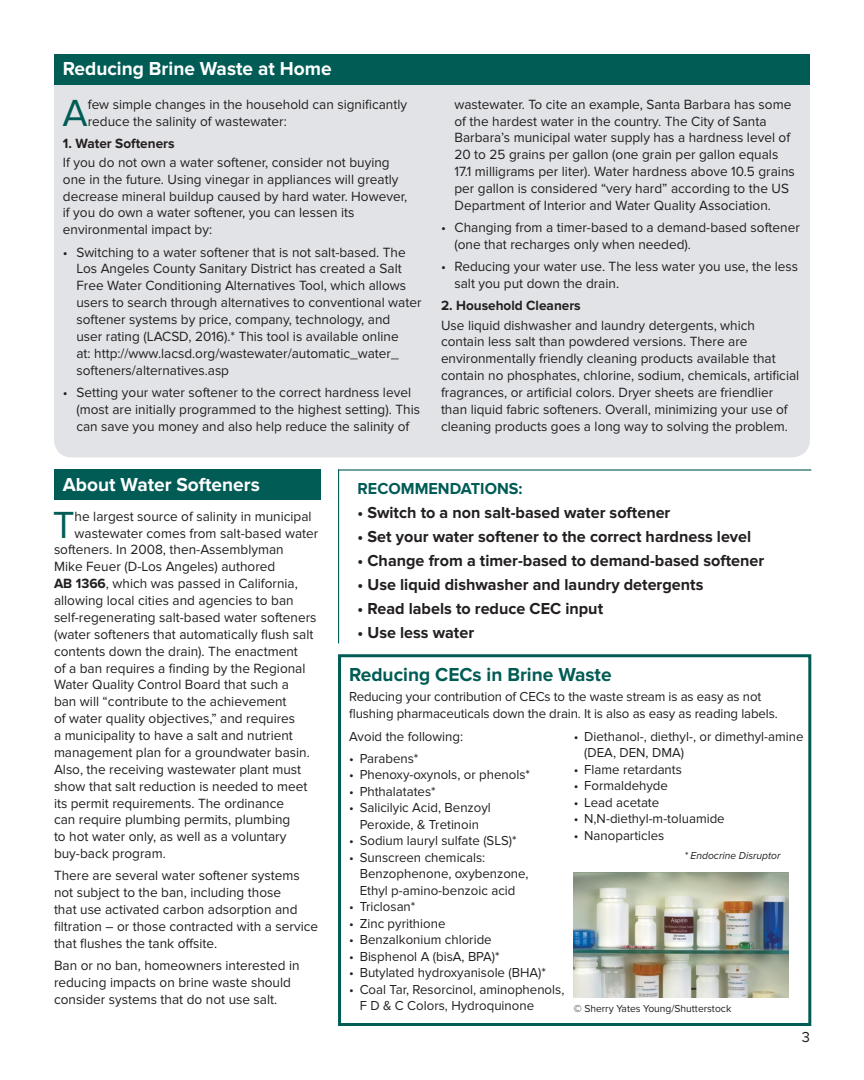
<style>
.page{position:relative;width:864px;height:1080px;background:#fff}
.page>*{position:absolute;margin:0;border:0;box-sizing:border-box;transform-origin:0 0}
.body_brine{font:39.15px "Proxima Nova";color:#005c55}
.titles{font:700 19.5px "Proxima Nova";color:#fff}
.titles-2{font:700 19.5px "Proxima Nova";color:#005c55}
.body_brine-2{font:700 16.5px "Proxima Nova";color:#231f20}
.body_brine-3{font:700 16.5px "Proxima Nova";color:#005c55}
.body_brine-4{font:15px "Proxima Nova";color:#231f20}
.body_brine-5{font:13.8px/16.8px "Proxima Nova";color:#231f20}
.body_brine-6{font:700 13.8px "Proxima Nova";color:#231f20}
.body_brine-7{font:13.5px/16.5px "Proxima Nova";color:#231f20}
.body_brine-8{font:10.5px "Proxima Nova";color:#231f20}
.body_brine-9{font:italic 10.5px "Proxima Nova";color:#231f20}
.s1{font-weight:700}
</style>
<div class="page">
<div style="left:54px;top:54px;width:756px;height:403px;background:#e1e3e6;border-radius:18px"></div>
<div style="left:54px;top:469px;width:267px;height:31px;background:#005c55"></div>
<div style="left:54px;top:54px;width:756px;height:30px;background:#005c55"></div>
<img style="left:574px;top:872px;width:215px;height:125px">
<div style="left:338px;top:654px;width:473px;height:372px;border:3px solid #005c55"></div>
<hr style="left:338px;top:469px;width:1px;height:174px;background:#005c55">
<hr style="left:338px;top:469px;width:473px;height:2px;background:#005c55">
<p class="titles" style="left:63px;top:57px;width:270px">Reducing Brine Waste at Home</p>
<p class="body_brine" style="left:63px;top:90px;width:27px">A</p>
<p class="body_brine-5" style="left:88px;top:96px;width:321px">few simple changes in the household can significantly reduce the salinity of wastewater:</p>
<p class="body_brine-6" style="left:63px;top:135px;width:113px">1. Water Softeners</p>
<p class="body_brine-5" style="left:63px;top:154px;width:346px">If you do not own a water softener, consider not buying one in the future. Using vinegar in appliances will greatly decrease mineral buildup caused by hard water. However, if you do own a water softener, you can lessen its environmental impact by:</p>
<p class="body_brine-5" style="left:76px;top:244px;width:347px;text-indent:-14px">• Switching to a water softener that is not salt-based. The Los Angeles County Sanitary District has created a Salt Free Water Conditioning Alternatives Tool, which allows users to search through alternatives to conventional water softener systems by price, company, technology, and<br>user rating (LACSD, 2016).* This tool is available online<br>at: http://www.lacsd.org/wastewater/automatic_water_ softeners/alternatives.asp</p>
<p class="body_brine-5" style="left:76px;top:384px;width:345px;text-indent:-14px">• Setting your water softener to the correct hardness level (most are initially programmed to the highest setting). This can save you money and also help reduce the salinity of</p>
<p class="body_brine-5" style="left:454px;top:96px;width:342px">wastewater. To cite an example, Santa Barbara has some of the hardest water in the country. The City of Santa Barbara’s municipal water supply has a hardness level of 20 to 25 grains per gallon (one grain per gallon equals 17.1 milligrams per liter). Water hardness above 10.5 grains per gallon is considered “very hard” according to the US Department of Interior and Water Quality Association.</p>
<p class="body_brine-5" style="left:454px;top:219px;width:347px;text-indent:-14px">• Changing from a timer-based to a demand-based softener (one that recharges only when needed).</p>
<p class="body_brine-5" style="left:454px;top:259px;width:345px;text-indent:-14px">• Reducing your water use. The less water you use, the less salt you put down the drain.</p>
<p class="body_brine-6" style="left:441px;top:298px;width:141px">2. Household Cleaners</p>
<p class="body_brine-5" style="left:441px;top:317px;width:360px">Use liquid dishwasher and laundry detergents, which contain less salt than powdered versions. There are environmentally friendly cleaning products available that contain no phosphates, chlorine, sodium, chemicals, artificial fragrances, or artificial colors. Dryer sheets are friendlier than liquid fabric softeners. Overall, minimizing your use of cleaning products goes a long way to solving the problem.</p>
<p class="titles" style="left:63px;top:473px;width:198px">About Water Softeners</p>
<p class="body_brine" style="left:53px;top:502px;width:23px">T</p>
<p class="body_brine-5" style="left:75px;top:508px;width:238px">he largest source of salinity in municipal</p>
<p class="body_brine-5" style="left:75px;top:525px;width:245px">wastewater comes from salt-based water</p>
<p class="body_brine-5" style="left:54px;top:542px;width:231px">softeners. In 2008, then-Assemblyman</p>
<p class="body_brine-5" style="left:54px;top:559px;width:223px">Mike Feuer (D-Los Angeles) authored</p>
<p class="body_brine-5" style="left:54px;top:575px;width:245px"><span class="s1">AB 1366</span>, which was passed in California,</p>
<p class="body_brine-5" style="left:54px;top:592px;width:241px">allowing local cities and agencies to ban</p>
<p class="body_brine-5" style="left:54px;top:609px;width:264px">self-regenerating salt-based water softeners</p>
<p class="body_brine-5" style="left:54px;top:626px;width:261px">(water softeners that automatically flush salt</p>
<p class="body_brine-5" style="left:54px;top:643px;width:245px">contents down the drain). The enactment</p>
<p class="body_brine-5" style="left:54px;top:660px;width:253px">of a ban requires a finding by the Regional</p>
<p class="body_brine-5" style="left:54px;top:677px;width:237px">Water Quality Control Board that such a</p>
<p class="body_brine-5" style="left:54px;top:694px;width:234px">ban will “contribute to the achievement</p>
<p class="body_brine-5" style="left:54px;top:710px;width:243px">of water quality objectives,” and requires</p>
<p class="body_brine-5" style="left:54px;top:727px;width:240px">a municipality to have a salt and nutrient</p>
<p class="body_brine-5" style="left:54px;top:744px;width:257px">management plan for a groundwater basin.</p>
<p class="body_brine-5" style="left:54px;top:761px;width:249px">Also, the receiving wastewater plant must</p>
<p class="body_brine-5" style="left:54px;top:778px;width:255px">show that salt reduction is needed to meet</p>
<p class="body_brine-5" style="left:54px;top:795px;width:232px">its permit requirements. The ordinance</p>
<p class="body_brine-5" style="left:54px;top:812px;width:238px">can require plumbing permits, plumbing</p>
<p class="body_brine-5" style="left:54px;top:829px;width:234px">to hot water only, as well as a voluntary</p>
<p class="body_brine-5" style="left:54px;top:845px;width:113px">buy-back program.</p>
<p class="body_brine-5" style="left:54px;top:868px;width:266px">There are several water softener systems not subject to the ban, including those<br>that use activated carbon adsorption and filtration – or those contracted with a service that flushes the tank offsite.</p>
<p class="body_brine-5" style="left:54px;top:957px;width:247px">Ban or no ban, homeowners interested in reducing impacts on brine waste should consider systems that do not use salt.</p>
<p class="body_brine-3" style="left:358px;top:479px;width:167px">RECOMMENDATIONS:</p>
<p class="body_brine-2" style="left:358px;top:503px;width:314px">• Switch to a non salt-based water softener</p>
<p class="body_brine-2" style="left:358px;top:527px;width:395px">• Set your water softener to the correct hardness level</p>
<p class="body_brine-2" style="left:358px;top:551px;width:408px">• Change from a timer-based to demand-based softener</p>
<p class="body_brine-2" style="left:358px;top:575px;width:347px">• Use liquid dishwasher and laundry detergents</p>
<p class="body_brine-2" style="left:358px;top:599px;width:247px">• Read labels to reduce CEC input</p>
<p class="body_brine-2" style="left:358px;top:623px;width:118px">• Use less water</p>
<p class="titles-2" style="left:349px;top:663px;width:264px">Reducing CECs in Brine Waste</p>
<p class="body_brine-7" style="left:349px;top:689px;width:430px">Reducing your contribution of CECs to the waste stream is as easy as not flushing pharmaceuticals down the drain. It is also as easy as reading labels.</p>
<p class="body_brine-7" style="left:349px;top:728px;width:115px">Avoid the following:</p>
<p class="body_brine-7" style="left:349px;top:750px;width:71px">• Parabens*</p>
<p class="body_brine-7" style="left:349px;top:767px;width:182px">• Phenoxy-oxynols, or phenols*</p>
<p class="body_brine-7" style="left:349px;top:783px;width:88px">• Phthalatates*</p>
<p class="body_brine-7" style="left:349px;top:800px;width:143px">• Salicilyic Acid, Benzoyl</p>
<p class="body_brine-7" style="left:360px;top:816px;width:121px">Peroxide, &amp; Tretinoin</p>
<p class="body_brine-7" style="left:349px;top:833px;width:169px">• Sodium lauryl sulfate (SLS)*</p>
<p class="body_brine-7" style="left:349px;top:849px;width:138px">• Sunscreen chemicals:</p>
<p class="body_brine-7" style="left:360px;top:866px;width:170px">Benzophenone, oxybenzone,</p>
<p class="body_brine-7" style="left:360px;top:882px;width:157px">Ethyl p-amino-benzoic acid</p>
<p class="body_brine-7" style="left:349px;top:899px;width:68px">• Triclosan*</p>
<p class="body_brine-7" style="left:349px;top:915px;width:98px">• Zinc pyrithione</p>
<p class="body_brine-7" style="left:349px;top:932px;width:144px">• Benzalkonium chloride</p>
<p class="body_brine-7" style="left:349px;top:948px;width:152px">• Bisphenol A (bisA, BPA)*</p>
<p class="body_brine-7" style="left:349px;top:965px;width:198px">• Butylated hydroxyanisole (BHA)*</p>
<p class="body_brine-7" style="left:360px;top:981px;width:206px;text-indent:-11px">• Coal Tar, Resorcinol, aminophenols,<br>F D &amp; C Colors, Hydroquinone</p>
<p class="body_brine-7" style="left:584px;top:728px;width:221px;text-indent:-11px">• Diethanol-, diethyl-, or dimethyl-amine (DEA, DEN, DMA)</p>
<p class="body_brine-7" style="left:574px;top:761px;width:110px">• Flame retardants</p>
<p class="body_brine-7" style="left:574px;top:778px;width:96px">• Formaldehyde</p>
<p class="body_brine-7" style="left:574px;top:794px;width:87px">• Lead acetate</p>
<p class="body_brine-7" style="left:574px;top:811px;width:152px">• N,N-diethyl-m-toluamide</p>
<p class="body_brine-7" style="left:574px;top:827px;width:92px">• Nanoparticles</p>
<p class="body_brine-9" style="left:684px;top:850px;width:97px">* Endocrine Disruptor</p>
<p class="body_brine-8" style="left:574px;top:1002px;width:159px">© Sherry Yates Young/Shutterstock</p>
<p class="body_brine-4" style="left:802px;top:1029px;width:10px">3</p>
</div>
